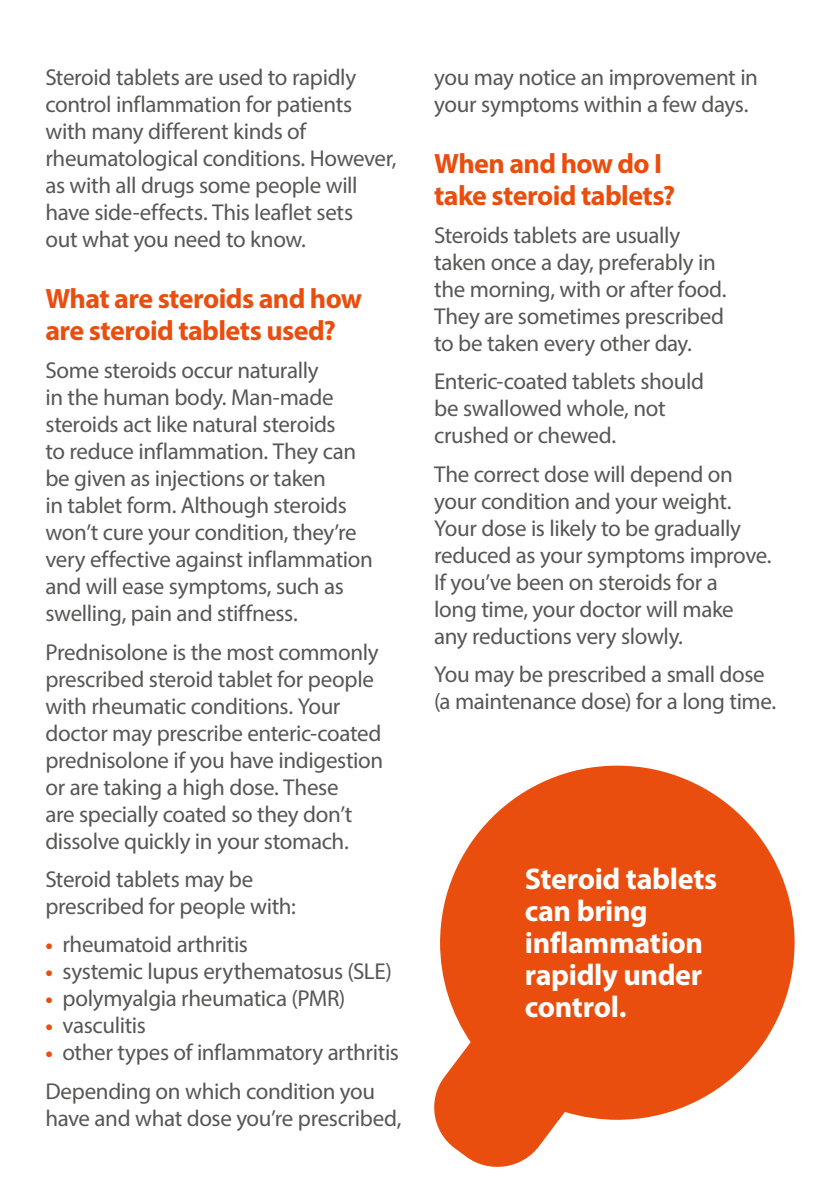
<style>
.page{position:relative;width:840px;height:1191px;background:#fff}
.page>*{position:absolute;margin:0;border:0;box-sizing:border-box;transform-origin:0 0}
.t1{font:700 30px/32px "Myriad Pro";letter-spacing:-.015em;color:#fff}
.t2{font:700 28px/32px "Myriad Pro";letter-spacing:-.02em;color:#e94e0f}
.t3{font:23px/27px "Myriad Pro";letter-spacing:-.015em;color:#575756}
.s1{font-weight:700;font-size:22px;color:#e94e0f}
</style>
<div class="page">
<svg style="left:434px;top:765px;width:360px;height:402px;fill:#e94e0f"></svg>
<p class="t3" style="left:45px;top:64px;width:352px">Steroid tablets are used to rapidly control inflammation for patients with many different kinds of rheumatological conditions. However, as with all drugs some people will have side-effects. This leaflet sets<br>out what you need to know.</p>
<p class="t2" style="left:45px;top:281px;width:318px">What are steroids and how are steroid tablets used?</p>
<p class="t3" style="left:45px;top:356px;width:329px">Some steroids occur naturally<br>in the human body. Man-made steroids act like natural steroids<br>to reduce inflammation. They can be given as injections or taken<br>in tablet form. Although steroids won’t cure your condition, they’re very effective against inflammation and will ease symptoms, such as swelling, pain and stiffness.</p>
<p class="t3" style="left:45px;top:638px;width:339px">Prednisolone is the most commonly prescribed steroid tablet for people with rheumatic conditions. Your doctor may prescribe enteric-coated prednisolone if you have indigestion or are taking a high dose. These<br>are specially coated so they don’t dissolve quickly in your stomach.</p>
<p class="t3" style="left:45px;top:865px;width:252px">Steroid tablets may be prescribed for people with:</p>
<p class="t3" style="left:45px;top:930px;width:204px"><span class="s1">•</span> rheumatoid arthritis</p>
<p class="t3" style="left:45px;top:957px;width:348px"><span class="s1">•</span> systemic lupus erythematosus (SLE)</p>
<p class="t3" style="left:45px;top:984px;width:301px"><span class="s1">•</span> polymyalgia rheumatica (PMR)</p>
<p class="t3" style="left:45px;top:1011px;width:102px"><span class="s1">•</span> vasculitis</p>
<p class="t3" style="left:45px;top:1033px;width:355px;line-height:38.4px"><span class="s1">•</span> other types of inflammatory arthritis<br>Depending on which condition you</p>
<p class="t3" style="left:45px;top:1104px;width:357px">have and what dose you’re prescribed,</p>
<p class="t3" style="left:434px;top:64px;width:325px">you may notice an improvement in your symptoms within a few days.</p>
<p class="t2" style="left:434px;top:146px;width:242px">When and how do I take steroid tablets?</p>
<p class="t3" style="left:434px;top:221px;width:294px">Steroids tablets are usually taken once a day, preferably in the morning, with or after food.<br>They are sometimes prescribed to be taken every other day.</p>
<p class="t3" style="left:434px;top:368px;width:271px">Enteric-coated tablets should be swallowed whole, not crushed or chewed.</p>
<p class="t3" style="left:434px;top:460px;width:339px">The correct dose will depend on your condition and your weight.<br>Your dose is likely to be gradually reduced as your symptoms improve.<br>If you’ve been on steroids for a<br>long time, your doctor will make any reductions very slowly.</p>
<p class="t3" style="left:434px;top:660px;width:343px">You may be prescribed a small dose (a maintenance dose) for a long time.</p>
<h1 class="t1" style="left:524px;top:862px;width:193px">Steroid tablets can bring inflammation rapidly under control.</h1>
</div>
